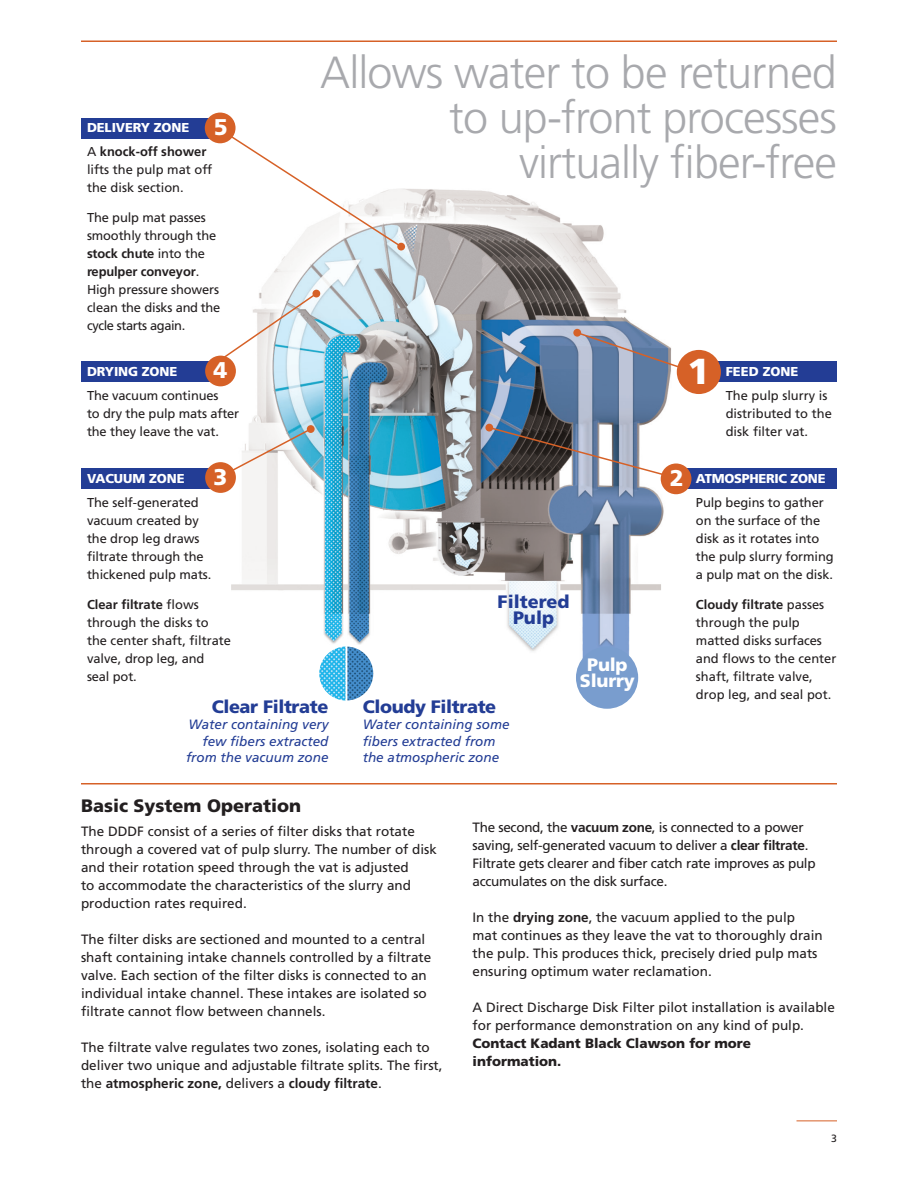
<style>
.page{position:relative;width:918px;height:1188px;background:#fff}
.page>*{position:absolute;margin:0;border:0;box-sizing:border-box;transform-origin:0 0}
.KADANT_BROCHURE_BIG_MESSAGE_HEADER{font:300 45px/45px "Frutiger LT Std";letter-spacing:-.02em;color:#a8a9ad;text-align:right}
.KADANT_BROCHURE_INTRO_MESSAGE_HEADER{font:900 36.15px "Frutiger LT Std";color:#fff}
.KADANT_BROCHURE_INTRO_MESSAGE_HEADER-2{font:900 22.8px "Frutiger LT Std";color:#fff}
.t1{font:900 18px "Frutiger LT Std";letter-spacing:-.02em;color:#233d95}
.Body_Subhead_4th_Level_Subhead{font:900 18px "Frutiger LT Std";color:#231f20}
.t2{font:900 18px "Frutiger LT Std";letter-spacing:-.01em;color:#fff}
.t3{font:900 18px "Frutiger LT Std";color:#233d95}
.t4{font:13.5px/18px "Frutiger LT Std";color:#231f20}
.t5{font:13.5px/18px "Frutiger LT Std";letter-spacing:-.02em;color:#231f20}
.t6{font:italic 13.5px/16.5px "Frutiger LT Std";color:#233d95;text-align:right}
.t7{font:900 13.5px/18px "Frutiger LT Std";color:#231f20}
.t8{font:12.9px/18px "Frutiger LT Std";letter-spacing:-.005em;color:#231f20}
.t9{font:900 12.9px "Frutiger LT Std";letter-spacing:-.01em;color:#fff}
.t10{font:10.5px "Frutiger LT Std";color:#231f20}
.s1{font-weight:700}
.s2{font-weight:900;color:#fff}
</style>
<div class="page">
<hr style="left:81px;top:40px;width:756px;height:2px;background:#d66127">
<hr style="left:796px;top:1120px;width:41px;height:1px;background:#d66127">
<div style="left:681px;top:468px;width:156px;height:21px;background:#233d95"></div>
<div style="left:681px;top:362px;width:156px;height:20px;background:#233d95"></div>
<div style="left:81px;top:468px;width:139px;height:21px;background:#233d95"></div>
<div style="left:81px;top:362px;width:139px;height:20px;background:#233d95"></div>
<hr style="left:81px;top:783px;width:756px;height:1px;background:#d66127">
<img style="left:231px;top:188px;width:445px;height:498px">
<div style="left:576px;top:647px;width:62px;height:62px;background:#799dce;border-radius:50%"></div>
<svg style="left:575px;top:331px;width:124px;height:45px"></svg>
<div style="left:573px;top:329px;width:8px;height:8px;background:#d66127;border-radius:50%"></div>
<svg style="left:487px;top:426px;width:187px;height:54px"></svg>
<div style="left:485px;top:424px;width:8px;height:8px;background:#d66127;border-radius:50%"></div>
<svg style="left:397px;top:243px;width:8px;height:8px"></svg>
<svg style="left:218px;top:134px;width:185px;height:115px"></svg>
<svg style="left:307px;top:425px;width:8px;height:8px"></svg>
<svg style="left:224px;top:427px;width:89px;height:51px"></svg>
<div style="left:677px;top:350px;width:44px;height:44px;background:#d66127;border-radius:50%"></div>
<img style="left:319px;top:647px;width:54px;height:54px;border-radius:27px">
<div style="left:661px;top:464px;width:30px;height:30px;background:#d66127;border-radius:50%"></div>
<div style="left:312px;top:290px;width:8px;height:7px;background:#d66127;border-radius:50%"></div>
<svg style="left:218px;top:291px;width:100px;height:71px"></svg>
<div style="left:81px;top:118px;width:139px;height:21px;background:#233d95"></div>
<div style="left:205px;top:462px;width:31px;height:31px;background:#d66127;border-radius:50%"></div>
<div style="left:205px;top:113px;width:31px;height:30px;background:#d66127;border-radius:50%"></div>
<div style="left:205px;top:356px;width:31px;height:30px;background:#d66127;border-radius:50%"></div>
<p class="KADANT_BROCHURE_INTRO_MESSAGE_HEADER-2" style="left:214px;top:114px;width:15px">5</p>
<p class="t9" style="left:87px;top:120px;width:104px">DELIVERY ZONE</p>
<p class="t8" style="left:87px;top:143px;width:127px">A <span class="s1">knock-off shower </span>lifts the pulp mat off the disk section.</p>
<p class="t8" style="left:87px;top:209px;width:135px">The pulp mat passes smoothly through the <span class="s1">stock chute</span> into the <span class="s1">repulper conveyor</span>.<br>High pressure showers clean the disks and the cycle starts again.</p>
<p class="KADANT_BROCHURE_INTRO_MESSAGE_HEADER-2" style="left:214px;top:357px;width:15px">4</p>
<p class="t9" style="left:87px;top:364px;width:92px">DRYING ZONE</p>
<p class="t8" style="left:87px;top:387px;width:154px">The vacuum continues<br>to dry the pulp mats after the they leave the vat.</p>
<p class="KADANT_BROCHURE_BIG_MESSAGE_HEADER" style="left:320px;top:50px;width:518px">Allows water to be returned to up-front processes virtually fiber-free</p>
<p class="KADANT_BROCHURE_INTRO_MESSAGE_HEADER" style="left:687px;top:350px;width:24px">1</p>
<p class="t8" style="left:726px;top:360px;width:103px;line-height:24px"><span class="s2">FEED ZONE<br></span>The pulp slurry is</p>
<p class="t8" style="left:726px;top:405px;width:108px">distributed to the disk filter vat.</p>
<p class="KADANT_BROCHURE_INTRO_MESSAGE_HEADER-2" style="left:214px;top:463px;width:15px">3</p>
<p class="t8" style="left:87px;top:466px;width:113px;line-height:24px"><span class="s2">VACUUM ZONE<br></span>The self-generated</p>
<p class="t8" style="left:87px;top:511px;width:126px">vacuum created by the drop leg draws filtrate through the thickened pulp mats.</p>
<p class="t8" style="left:87px;top:595px;width:146px"><span class="s1">Clear filtrate</span> flows through the disks to the center shaft, filtrate valve, drop leg, and<br>seal pot.</p>
<p class="t1" style="left:212px;top:695px;width:118px">Clear Filtrate</p>
<p class="t6" style="left:186px;top:716px;width:144px">Water containing very few fibers extracted from the vacuum zone</p>
<p class="t3" style="left:498px;top:591px;width:73px">Filtered</p>
<p class="t1" style="left:513px;top:607px;width:43px">Pulp</p>
<p class="t1" style="left:363px;top:695px;width:135px">Cloudy Filtrate</p>
<p class="t6" style="left:363px;top:716px;width:148px;text-align:left">Water containing some fibers extracted from the atmospheric zone</p>
<p class="t2" style="left:587px;top:653px;width:42px">Pulp</p>
<p class="t2" style="left:580px;top:670px;width:57px">Slurry</p>
<p class="KADANT_BROCHURE_INTRO_MESSAGE_HEADER-2" style="left:670px;top:465px;width:15px">2</p>
<p class="t8" style="left:696px;top:466px;width:131px;line-height:24px"><span class="s2">ATMOSPHERIC ZONE<br></span>Pulp begins to gather</p>
<p class="t8" style="left:696px;top:511px;width:139px">on the surface of the disk as it rotates into the pulp slurry forming a pulp mat on the disk.</p>
<p class="t8" style="left:696px;top:595px;width:142px"><span class="s1">Cloudy filtrate</span> passes through the pulp matted disks surfaces and flows to the center shaft, filtrate valve, drop leg, and seal pot.</p>
<p class="Body_Subhead_4th_Level_Subhead" style="left:81px;top:795px;width:222px">Basic System Operation</p>
<p class="t4" style="left:81px;top:822px;width:358px">The DDDF consist of a series of filter disks that rotate through a covered vat of pulp slurry. The number of disk and their rotation speed through the vat is adjusted<br>to accommodate the characteristics of the slurry and production rates required.</p>
<p class="t4" style="left:81px;top:930px;width:352px">The filter disks are sectioned and mounted to a central shaft containing intake channels controlled by a filtrate valve. Each section of the filter disks is connected to an individual intake channel. These intakes are isolated so filtrate cannot flow between channels.</p>
<p class="t4" style="left:81px;top:1038px;width:363px">The filtrate valve regulates two zones, isolating each to deliver two unique and adjustable filtrate splits. The first, the <span class="s1">atmospheric zone,</span> delivers a <span class="s1">cloudy filtrate</span>.</p>
<p class="t5" style="left:472px;top:819px;width:345px">The second, the <span class="s1">vacuum zone</span>, is connected to a power saving, self-generated vacuum to deliver a <span class="s1">clear filtrate</span>.<br>Filtrate gets clearer and fiber catch rate improves as pulp accumulates on the disk surface.</p>
<p class="t4" style="left:472px;top:909px;width:352px">In the <span class="s1">drying zone</span>, the vacuum applied to the pulp mat continues as they leave the vat to thoroughly drain the pulp. This produces thick, precisely dried pulp mats ensuring optimum water reclamation.</p>
<p class="t4" style="left:472px;top:999px;width:364px">A Direct Discharge Disk Filter pilot installation is available for performance demonstration on any kind of pulp.</p>
<p class="t7" style="left:472px;top:1035px;width:280px">Contact Kadant Black Clawson for more information.</p>
<p class="t10" style="left:831px;top:1132px;width:7px">3</p>
</div>
